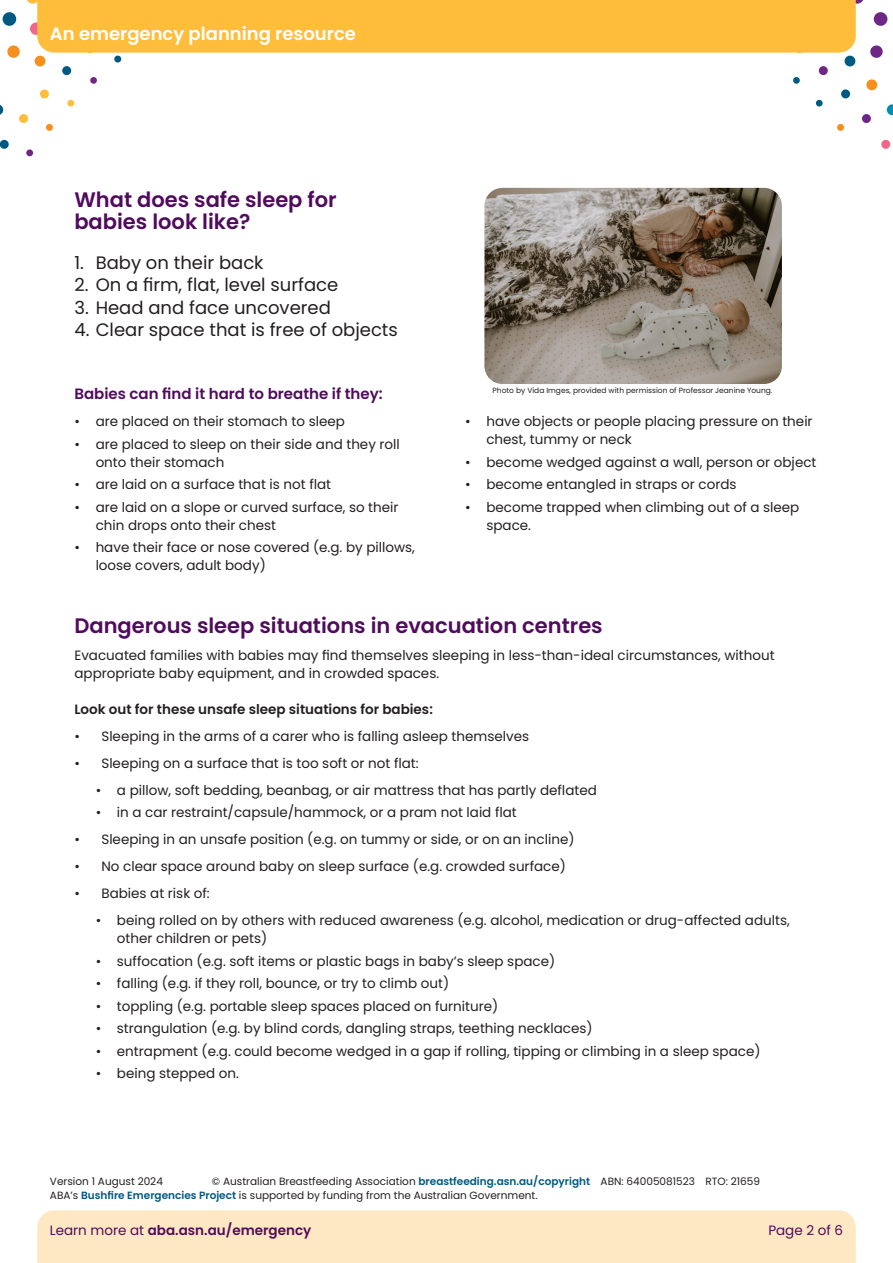
<style>
.page{position:relative;width:893px;height:1263px;background:#fff}
.page>*{position:absolute;margin:0;border:0;box-sizing:border-box;transform-origin:0 0}
._2_H2{font:600 21px "Poppins";color:#500b5d}
.t1{font:18px "Poppins";color:#231f20}
.t2{font:600 18px "Poppins";color:#fff}
._2_H2-2{font:600 15px "Poppins";color:#500b5d}
._5_Body_no_balance{font:13.5px/18px "Poppins";color:#231f20}
._5_Body_no_balance-2{font:600 13.5px "Poppins";color:#231f20}
.t3{font:600 13.5px "Poppins";color:#500b5d}
.t4{font:13.5px "Poppins";color:#500b5d}
.t5{font:10.5px/14.5px "Poppins";color:#231f20}
.Small_print{font:7.5px "Poppins";color:#231f20}
.s1{font-weight:600;color:#005982}
.s2{font-weight:400}
</style>
<div class="page">
<div style="left:26px;top:149px;width:7px;height:7px;background:#6f2786;border-radius:50%"></div>
<div style="left:46px;top:124px;width:7px;height:7px;background:#f68f1e;border-radius:50%"></div>
<div style="left:67px;top:100px;width:7px;height:7px;background:#febd3b;border-radius:50%"></div>
<div style="left:90px;top:77px;width:7px;height:7px;background:#6f2786;border-radius:50%"></div>
<div style="left:114px;top:56px;width:7px;height:7px;background:#005982;border-radius:50%"></div>
<div style="left:0;top:140px;width:9px;height:9px;background:#005982;border-radius:50%"></div>
<div style="left:19px;top:114px;width:9px;height:9px;background:#febd3b;border-radius:50%"></div>
<div style="left:40px;top:89px;width:9px;height:9px;background:#febd3b;border-radius:50%"></div>
<div style="left:62px;top:66px;width:9px;height:9px;background:#005982;border-radius:50%"></div>
<svg style="left:0;top:105px;width:3px;height:10px"></svg>
<div style="left:35px;top:56px;width:10px;height:10px;background:#f68f1e;border-radius:50%"></div>
<div style="left:7px;top:45px;width:13px;height:13px;background:#f68f1e;border-radius:50%"></div>
<div style="left:3px;top:12px;width:13px;height:14px;background:#005982;border-radius:50%"></div>
<div style="left:837px;top:124px;width:7px;height:7px;background:#f68f1e;border-radius:50%"></div>
<div style="left:816px;top:100px;width:7px;height:7px;background:#005982;border-radius:50%"></div>
<div style="left:793px;top:77px;width:7px;height:7px;background:#005982;border-radius:50%"></div>
<div style="left:881px;top:140px;width:9px;height:9px;background:#f1668b;border-radius:50%"></div>
<div style="left:862px;top:114px;width:9px;height:9px;background:#6f2786;border-radius:50%"></div>
<div style="left:841px;top:89px;width:9px;height:9px;background:#005982;border-radius:50%"></div>
<div style="left:819px;top:66px;width:9px;height:9px;background:#6f2786;border-radius:50%"></div>
<svg style="left:887px;top:104px;width:6px;height:11px"></svg>
<div style="left:866px;top:79px;width:11px;height:11px;background:#f68f1e;border-radius:50%"></div>
<div style="left:845px;top:56px;width:10px;height:10px;background:#005982;border-radius:50%"></div>
<div style="left:870px;top:45px;width:13px;height:13px;background:#6f2786;border-radius:50%"></div>
<div style="left:874px;top:12px;width:13px;height:14px;background:#6f2786;border-radius:50%"></div>
<div style="left:27px;top:0;width:837px;height:53px;background:#febd3b"></div>
<div style="left:37px;top:1210px;width:819px;height:53px;background:#fee8c3"></div>
<img style="left:484px;top:188px;width:298px;height:196px">
<h2 class="t2" style="left:50px;top:23px;width:308px">An emergency planning resource</h2>
<p class="_2_H2" style="left:74px;top:187px;width:264px">What does safe sleep for</p>
<p class="_2_H2" style="left:74px;top:210px;width:178px">babies look like?</p>
<p class="t1" style="left:74px;top:252px;width:191px">1. Baby on their back</p>
<p class="t1" style="left:74px;top:274px;width:265px">2. On a firm, flat, level surface</p>
<p class="t1" style="left:74px;top:297px;width:258px">3. Head and face uncovered</p>
<p class="t1" style="left:74px;top:319px;width:325px">4. Clear space that is free of objects</p>
<p class="_2_H2-2" style="left:74px;top:385px;width:310px">Babies can find it hard to breathe if they:</p>
<p class="_5_Body_no_balance" style="left:74px;top:412px;width:272px">• are placed on their stomach to sleep</p>
<p class="_5_Body_no_balance" style="left:96px;top:435px;width:306px;text-indent:-21px">• are placed to sleep on their side and they roll onto their stomach</p>
<p class="_5_Body_no_balance" style="left:74px;top:475px;width:258px">• are laid on a surface that is not flat</p>
<p class="_5_Body_no_balance" style="left:96px;top:498px;width:304px;text-indent:-21px">• are laid on a slope or curved surface, so their chin drops onto their chest</p>
<p class="_5_Body_no_balance" style="left:96px;top:538px;width:321px;text-indent:-21px">• have their face or nose covered (e.g. by pillows, loose covers, adult body)</p>
<p class="Small_print" style="left:493px;top:386px;width:281px">Photo by Vida Imges, provided with permission of Professor Jeanine Young.</p>
<p class="_5_Body_no_balance" style="left:486px;top:412px;width:328px;text-indent:-21px">• have objects or people placing pressure on their chest, tummy or neck</p>
<p class="_5_Body_no_balance" style="left:465px;top:453px;width:353px">• become wedged against a wall, person or object</p>
<p class="_5_Body_no_balance" style="left:465px;top:475px;width:273px">• become entangled in straps or cords</p>
<p class="_5_Body_no_balance" style="left:486px;top:498px;width:314px;text-indent:-21px">• become trapped when climbing out of a sleep space.</p>
<p class="_2_H2" style="left:74px;top:613px;width:530px">Dangerous sleep situations in evacuation centres</p>
<p class="_5_Body_no_balance" style="left:74px;top:646px;width:702px">Evacuated families with babies may find themselves sleeping in less-than-ideal circumstances, without appropriate baby equipment, and in crowded spaces.</p>
<p class="_5_Body_no_balance-2" style="left:74px;top:701px;width:360px">Look out for these unsafe sleep situations for babies:</p>
<p class="_5_Body_no_balance" style="left:74px;top:727px;width:456px">• Sleeping in the arms of a carer who is falling asleep themselves</p>
<p class="_5_Body_no_balance" style="left:74px;top:754px;width:346px">• Sleeping on a surface that is too soft or not flat:</p>
<p class="_5_Body_no_balance" style="left:96px;top:781px;width:503px">• a pillow, soft bedding, beanbag, or air mattress that has partly deflated</p>
<p class="_5_Body_no_balance" style="left:96px;top:803px;width:423px">• in a car restraint/capsule/hammock, or a pram not laid flat</p>
<p class="_5_Body_no_balance" style="left:74px;top:830px;width:502px">• Sleeping in an unsafe position (e.g. on tummy or side, or on an incline)</p>
<p class="_5_Body_no_balance" style="left:74px;top:857px;width:493px">• No clear space around baby on sleep surface (e.g. crowded surface)</p>
<p class="_5_Body_no_balance" style="left:74px;top:884px;width:137px">• Babies at risk of:</p>
<p class="_5_Body_no_balance" style="left:117px;top:911px;width:674px;text-indent:-21px">• being rolled on by others with reduced awareness (e.g. alcohol, medication or drug-affected adults, other children or pets)</p>
<p class="_5_Body_no_balance" style="left:96px;top:952px;width:461px">• suffocation (e.g. soft items or plastic bags in baby’s sleep space)</p>
<p class="_5_Body_no_balance" style="left:96px;top:974px;width:355px">• falling (e.g. if they roll, bounce, or try to climb out)</p>
<p class="_5_Body_no_balance" style="left:96px;top:997px;width:404px">• toppling (e.g. portable sleep spaces placed on furniture)</p>
<p class="_5_Body_no_balance" style="left:96px;top:1019px;width:498px">• strangulation (e.g. by blind cords, dangling straps, teething necklaces)</p>
<p class="_5_Body_no_balance" style="left:96px;top:1042px;width:666px">• entrapment (e.g. could become wedged in a gap if rolling, tipping or climbing in a sleep space)</p>
<p class="_5_Body_no_balance" style="left:96px;top:1064px;width:145px">• being stepped on.</p>
<p class="t5" style="left:50px;top:1174px;width:712px;text-indent:162px">© Australian Breastfeeding Association <span class="s1">breastfeeding.asn.au/copyright</span> ABN: 64005081523 RTO: 21659<br>ABA’s <span class="s1">Bushfire Emergencies Project</span> is supported by funding from the Australian Government.</p>
<p class="t5" style="left:50px;top:1174px;width:114px">Version 1 August 2024</p>
<p class="t3" style="left:50px;top:1222px;width:263px"><span class="s2">Learn more at</span> aba.asn.au/emergency</p>
<p class="t4" style="left:768px;top:1222px;width:76px">Page 2 of 6</p>
</div>
